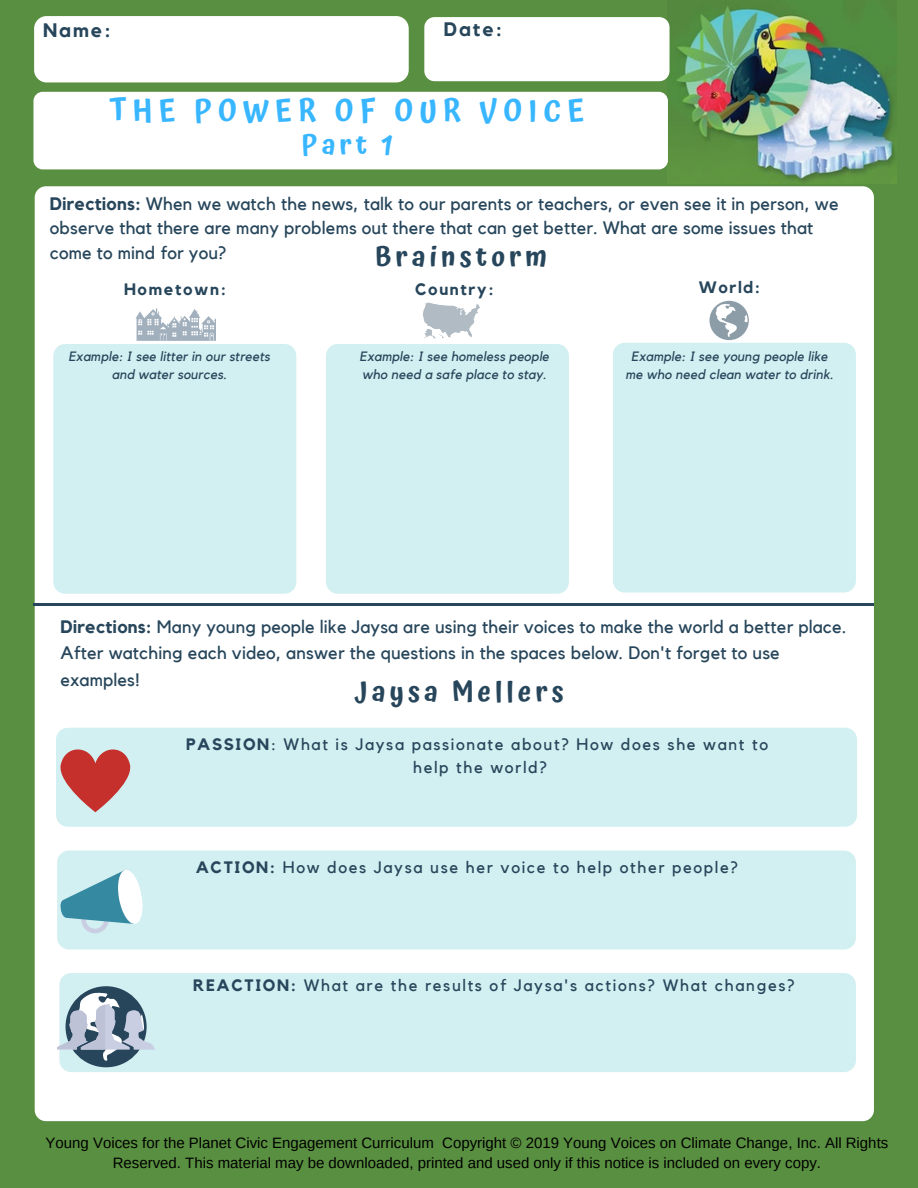
<style>
.page{position:relative;width:918px;height:1188px;background:#598f40}
.page>*{position:absolute;margin:0;border:0;box-sizing:border-box;transform-origin:0 0}
.t1{font:600 30px "Atma";letter-spacing:.205em;color:#38b6ff}
.t2{font:600 27px "Atma";letter-spacing:.15em;color:#27465b}
.t3{font:600 27px "Atma";color:#38b6ff}
.t4{font:700 19.5px "Kollektif";letter-spacing:.1em;color:#27465b}
.t5{font:18px/26.4px "Kollektif";letter-spacing:.01em;color:#27465b}
.t6{font:16.5px/22.2px "Kollektif";letter-spacing:.1em;color:#27465b;text-align:center}
.t7{font:700 16.5px "Kollektif";letter-spacing:.1em;color:#27465b}
.t8{font:15px/20.2px "Arimo";color:#000;text-align:center}
.t9{font:italic 13.5px/18px "Kollektif";letter-spacing:.01em;color:#27465b;text-align:center}
.s1{font-weight:700}
</style>
<div class="page">
<img style="left:671px;top:3px;width:225px;height:180px">
<div style="left:34px;top:16px;width:375px;height:66px;background:#fff;border-radius:12px"></div>
<div style="left:35px;top:186px;width:839px;height:935px;background:#fff;border-radius:11px"></div>
<div style="left:56px;top:728px;width:801px;height:99px;background:#d2eff1;border-radius:12px"></div>
<div style="left:57px;top:851px;width:799px;height:99px;background:#d2eff1;border-radius:12px"></div>
<div style="left:59px;top:973px;width:797px;height:99px;background:#d2eff1;border-radius:12px"></div>
<div style="left:33px;top:92px;width:635px;height:77px;background:#fff;border-radius:9px"></div>
<div style="left:424px;top:17px;width:246px;height:64px;background:#fff;border-radius:10px"></div>
<hr style="left:34px;top:603px;width:840px;height:3px;background:#27465b">
<svg style="left:60px;top:749px;width:70px;height:63px"></svg>
<div style="left:66px;top:986px;width:81px;height:81px;background:#27465b;border-radius:50%"></div>
<svg style="left:57px;top:992px;width:98px;height:69px"></svg>
<svg style="left:60px;top:870px;width:83px;height:63px"></svg>
<div style="left:53px;top:344px;width:243px;height:250px;background:#d2eff1;border-radius:12px"></div>
<div style="left:613px;top:343px;width:243px;height:250px;background:#d2eff1;border-radius:12px"></div>
<svg style="left:136px;top:308px;width:79px;height:33px"></svg>
<div style="left:326px;top:344px;width:243px;height:250px;background:#d2eff1;border-radius:12px"></div>
<svg style="left:423px;top:303px;width:57px;height:36px"></svg>
<svg style="left:709px;top:301px;width:40px;height:39px"></svg>
<svg style="left:715px;top:304px;width:33px;height:33px"></svg>
<p class="t4" style="left:43px;top:21px;width:69px">Name:</p>
<p class="t4" style="left:444px;top:21px;width:60px">Date:</p>
<h1 class="t1" style="left:109px;top:93px;width:477px">THE POWER OF OUR VOICE</h1>
<h2 class="t3" style="left:301px;top:129px;width:93px">Part 1</h2>
<p class="t5" style="left:50px;top:192px;width:790px;line-height:24.3px"><span class="s1">Directions:</span> When we watch the news, talk to our parents or teachers, or even see it in person, we observe that there are many problems out there that can get better. What are some issues that come to mind for you?</p>
<p class="t7" style="left:124px;top:282px;width:104px">Hometown:</p>
<p class="t7" style="left:415px;top:282px;width:80px">Country:</p>
<p class="t7" style="left:699px;top:279px;width:63px">World:</p>
<h2 class="t2" style="left:375px;top:241px;width:174px">Brainstorm</h2>
<p class="t9" style="left:68px;top:348px;width:203px">Example: I see litter in our streets and water sources.</p>
<p class="t9" style="left:626px;top:348px;width:209px">Example: I see young people like me who need clean water to drink.</p>
<p class="t9" style="left:360px;top:348px;width:191px;text-align:left">Example: I see homeless people who need a safe place to stay.</p>
<p class="t5" style="left:60px;top:614px;width:787px"><span class="s1">Directions:</span> Many young people like Jaysa are using their voices to make the world a better place.<br>After watching each video, answer the questions in the spaces below. Don't forget to use examples!</p>
<h2 class="t2" style="left:354px;top:676px;width:211px">Jaysa Mellers</h2>
<p class="t6" style="left:186px;top:734px;width:584px"><span class="s1">PASSION</span>: What is Jaysa passionate about? How does she want to help the world?</p>
<p class="t6" style="left:196px;top:857px;width:544px"><span class="s1">ACTION:</span> How does Jaysa use her voice to help other people?</p>
<p class="t6" style="left:193px;top:975px;width:603px"><span class="s1">REACTION:</span> What are the results of Jaysa's actions? What changes?</p>
<p class="t8" style="left:46px;top:1133px;width:844px">Young Voices for the Planet Civic Engagement Curriculum Copyright © 2019 Young Voices on Climate Change, Inc. All Rights<br>Reserved. This material may be downloaded, printed and used only if this notice is included on every copy.</p>
</div>
